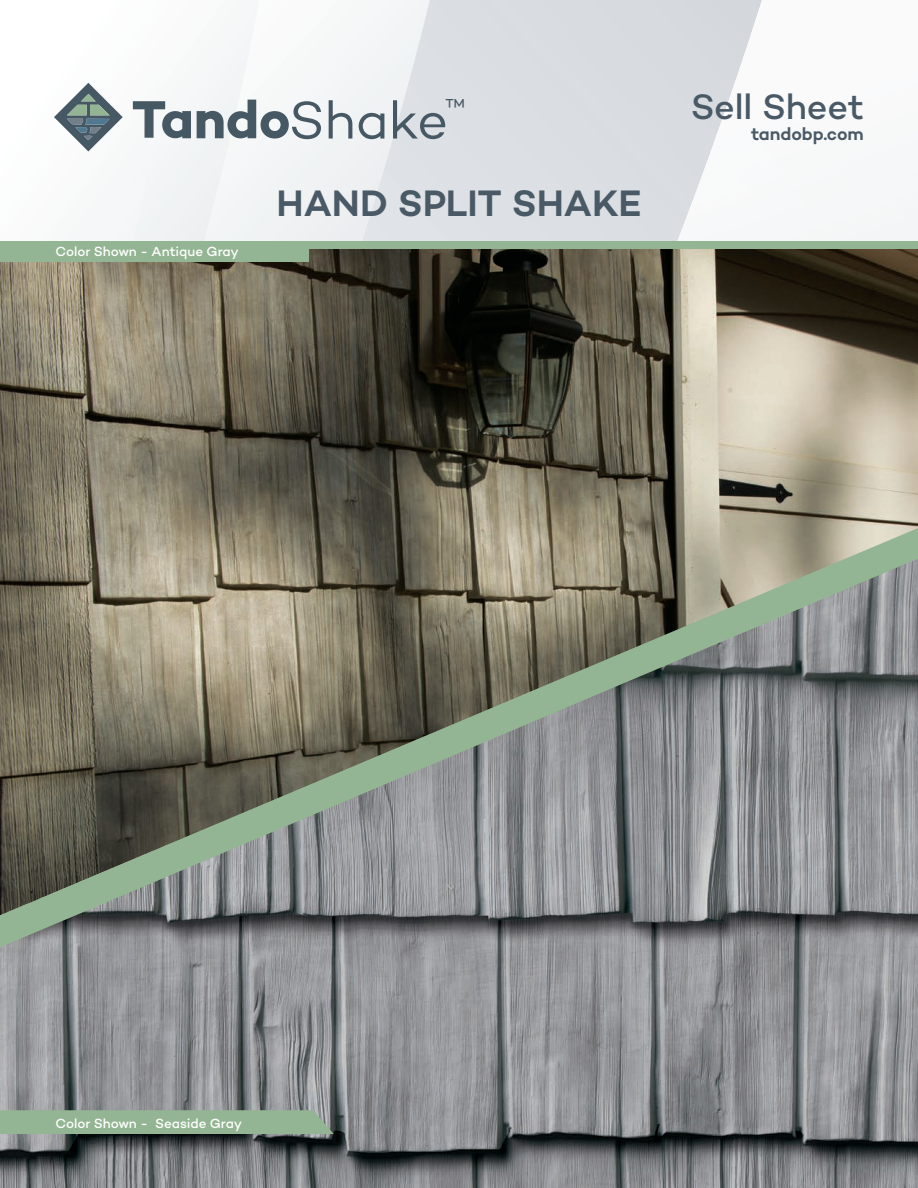
<style>
.page{position:relative;width:918px;height:1188px;background:#fff}
.page>*{position:absolute;margin:0;border:0;box-sizing:border-box;transform-origin:0 0}
.t1{font:53.85px "Campton";letter-spacing:-.005em;color:#475865}
.t2{font:600 37.5px "Campton";color:#495966}
.t3{font:500 36px "Campton";letter-spacing:-.005em;color:#495966}
.t4{font:29.55px "Campton";color:#475865}
.t5{font:600 18px "Campton";letter-spacing:-.005em;color:#495966}
.t6{font:500 13.5px "Campton";letter-spacing:-.005em;color:#fff}
</style>
<div class="page">
<div style="left:436px;top:0;width:279px;height:242px;background:#dadde2"></div>
<img style="left:715px;top:0;width:203px;height:242px">
<img style="left:658px;top:134px;width:59px;height:108px">
<svg style="left:181px;top:0;width:255px;height:242px"></svg>
<img style="left:0;top:249px;width:918px;height:279px">
<img style="left:0;top:947px;width:918px;height:241px">
<svg style="left:0;top:528px;width:918px;height:419px;background:#83837a"></svg>
<div style="left:0;top:242px;width:918px;height:7px;background:#94b593"></div>
<div style="left:0;top:1110px;width:334px;height:24px;background:#94b593"></div>
<svg style="left:133px;top:101px;width:58px;height:37px"></svg>
<svg style="left:197px;top:100px;width:92px;height:39px"></svg>
<svg style="left:54px;top:83px;width:69px;height:68px"></svg>
<div style="left:0;top:242px;width:309px;height:20px;background:#94b593"></div>
<p class="t6" style="left:56px;top:243px;width:185px">Color Shown - Antique Gray</p>
<h3 class="t4" style="left:445px;top:91px;width:22px">™</h3>
<h1 class="t1" style="left:289px;top:87px;width:161px">Shake</h1>
<p class="t2" style="left:277px;top:179px;width:366px">HAND SPLIT SHAKE</p>
<h3 class="t3" style="left:691px;top:84px;width:175px">Sell Sheet</h3>
<h3 class="t5" style="left:751px;top:123px;width:114px">tandobp.com</h3>
<p class="t6" style="left:56px;top:1115px;width:188px">Color Shown - Seaside Gray</p>
<p class="t6" style="left:56px;top:1117px;width:205px">RoughSawn Cedar - Slate Gray</p>
</div>
